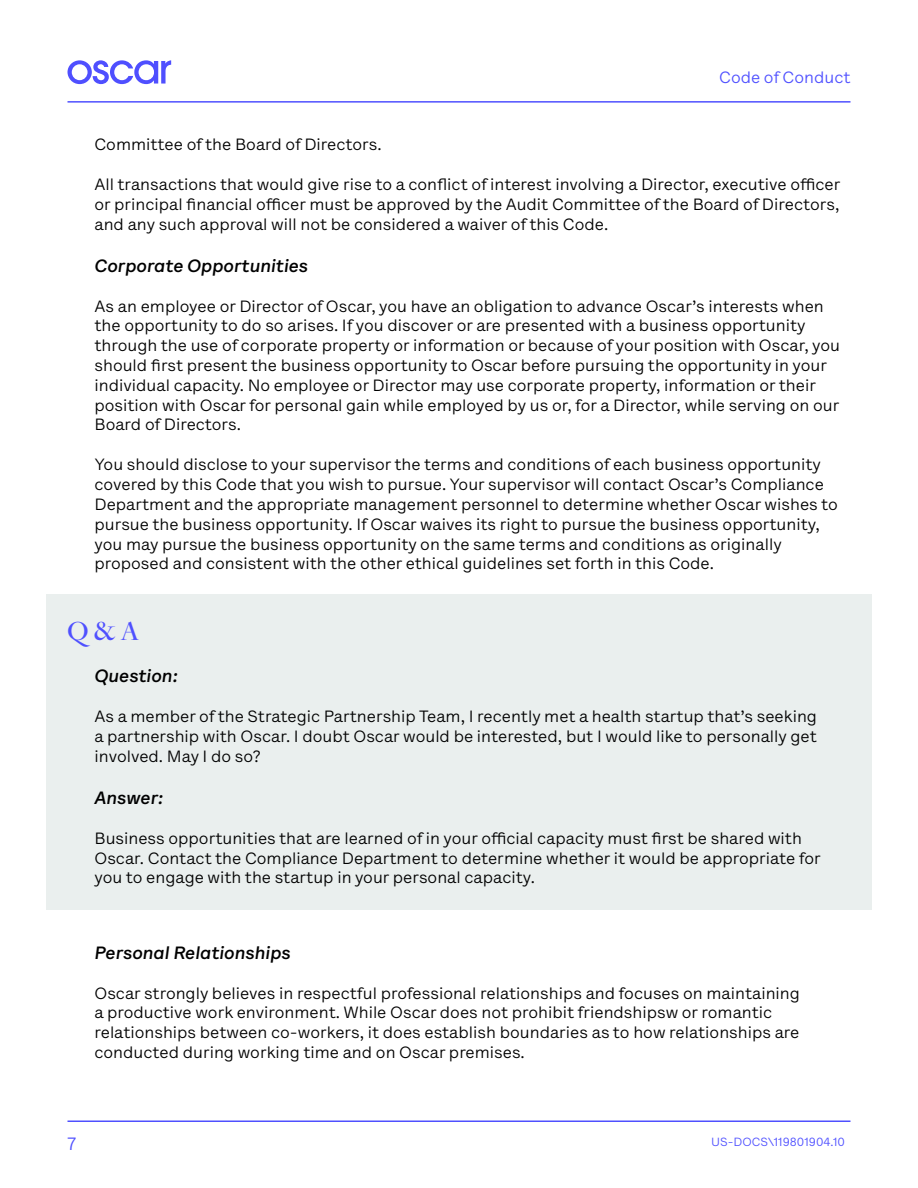
<style>
.page{position:relative;width:918px;height:1188px;background:#fff}
.page>*{position:absolute;margin:0;border:0;box-sizing:border-box;transform-origin:0 0}
.t1{font:27px "Heldane Display";color:#4f50ff}
.t2{font:italic 500 18px "Lettera Text LL";color:#000}
.t3{font:18px "Lettera Text LL";color:#4f50ff}
.t4{font:16.5px/19.8px "Lettera Text LL";color:#000}
.t5{font:16.5px "Lettera Text LL";color:#4f50ff}
.t6{font:12px "Lettera Text LL";color:#4f50ff}
</style>
<div class="page">
<svg style="left:68px;top:60px;width:103px;height:24px"></svg>
<hr style="left:68px;top:101px;width:782px;height:2px;background:#4f50ff">
<hr style="left:68px;top:1120px;width:782px;height:2px;background:#4f50ff">
<div style="left:46px;top:594px;width:826px;height:316px;background:#eaefee"></div>
<p class="t5" style="left:719px;top:67px;width:133px">Code of Conduct</p>
<p class="t4" style="left:94px;top:134px;width:289px">Committee of the Board of Directors.</p>
<p class="t4" style="left:94px;top:174px;width:747px;text-align:justify">All transactions that would give rise to a conflict of interest involving a Director, executive officer or principal financial officer must be approved by the Audit Committee of the Board of Directors, and any such approval will not be considered a waiver of this Code.</p>
<p class="t2" style="left:94px;top:254px;width:215px">Corporate Opportunities</p>
<p class="t4" style="left:94px;top:296px;width:747px">As an employee or Director of Oscar, you have an obligation to advance Oscar’s interests when the opportunity to do so arises. If you discover or are presented with a business opportunity through the use of corporate property or information or because of your position with Oscar, you should first present the business opportunity to Oscar before pursuing the opportunity in your individual capacity. No employee or Director may use corporate property, information or their position with Oscar for personal gain while employed by us or, for a Director, while serving on our Board of Directors.</p>
<p class="t4" style="left:94px;top:455px;width:745px">You should disclose to your supervisor the terms and conditions of each business opportunity covered by this Code that you wish to pursue. Your supervisor will contact Oscar’s Compliance Department and the appropriate management personnel to determine whether Oscar wishes to pursue the business opportunity. If Oscar waives its right to pursue the business opportunity, you may pursue the business opportunity on the same terms and conditions as originally proposed and consistent with the other ethical guidelines set forth in this Code.</p>
<h1 class="t1" style="left:68px;top:615px;width:73px">Q &amp; A</h1>
<p class="t2" style="left:94px;top:664px;width:85px">Question:</p>
<p class="t4" style="left:94px;top:707px;width:724px;text-align:justify">As a member of the Strategic Partnership Team, I recently met a health startup that’s seeking a partnership with Oscar. I doubt Oscar would be interested, but I would like to personally get involved. May I do so?</p>
<p class="t2" style="left:94px;top:786px;width:70px">Answer:</p>
<p class="t4" style="left:94px;top:828px;width:728px">Business opportunities that are learned of in your official capacity must first be shared with<br>Oscar. Contact the Compliance Department to determine whether it would be appropriate for you to engage with the startup in your personal capacity.</p>
<p class="t2" style="left:94px;top:941px;width:198px">Personal Relationships</p>
<p class="t4" style="left:94px;top:983px;width:707px">Oscar strongly believes in respectful professional relationships and focuses on maintaining a productive work environment. While Oscar does not prohibit friendshipsw or romantic relationships between co-workers, it does establish boundaries as to how relationships are conducted during working time and on Oscar premises.</p>
<p class="t3" style="left:68px;top:1133px;width:10px">7</p>
<p class="t6" style="left:711px;top:1134px;width:135px">US-DOCS\119801904.10</p>
</div>
